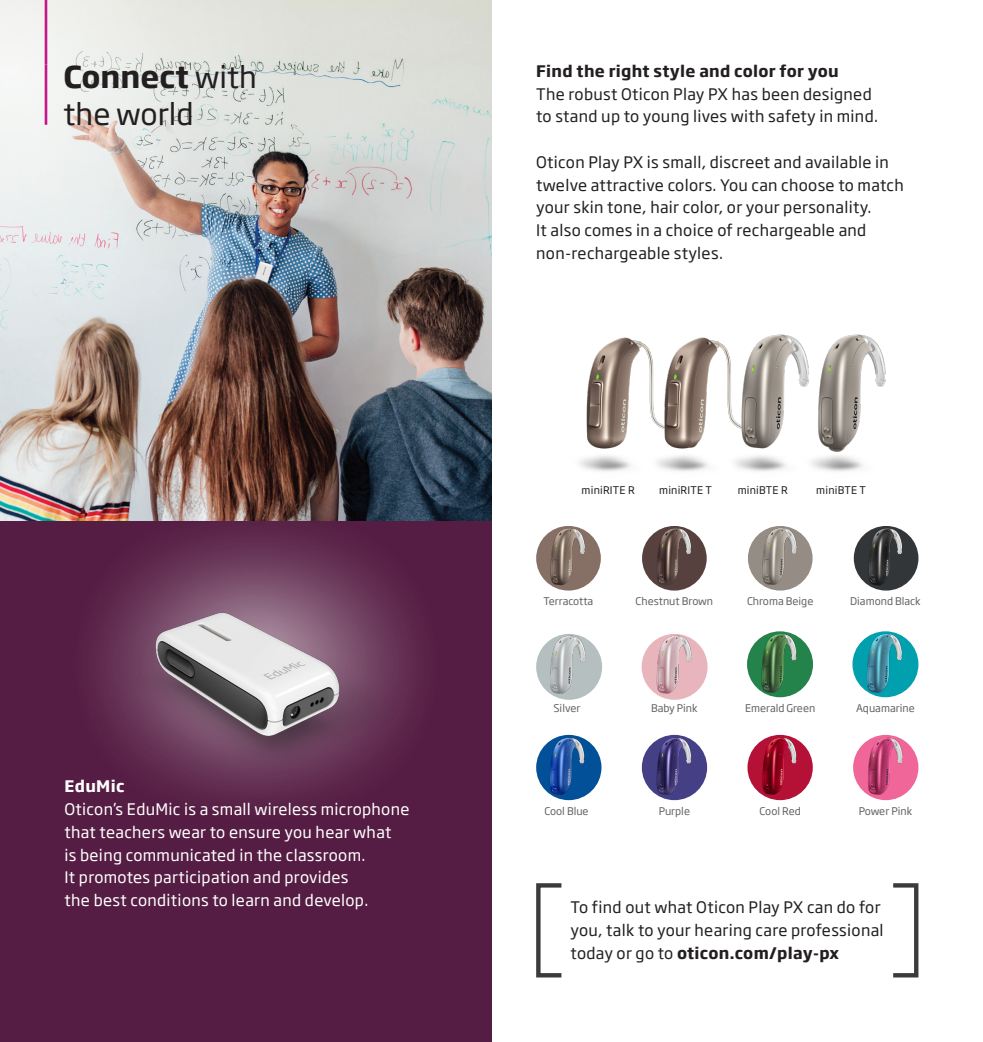
<style>
.page{position:relative;width:983px;height:1042px;background:#fff}
.page>*{position:absolute;margin:0;border:0;box-sizing:border-box;transform-origin:0 0}
.OTI20_Headline_17_21{font:700 29.75px "Soho Gothic Pro";color:#231f20}
.OTI20_Headline_17_21-2{font:29.75px "Soho Gothic Pro";color:#231f20}
.OTI20_body_9_13{font:15.75px/22.8px "Soho Gothic Pro";letter-spacing:.02em;color:#231f20}
.OTI20_body_9_13-2{font:15.75px/22.8px "Soho Gothic Pro";letter-spacing:.02em;color:#fff}
.OTI20_body_9_13-3{font:700 15.75px "Soho Gothic Pro";letter-spacing:.02em;color:#231f20}
.OTI20_body_9_13-4{font:700 15.75px "Soho Gothic Pro";letter-spacing:.02em;color:#fff}
.Oti_Product_Text_6_8{font:10.5px "Soho Gothic Pro";color:#636366}
.Figure_6_7_5_-_Black{font:10.5px "Soho Gothic Pro";letter-spacing:.02em;color:#231f20}
.s1{font-weight:400}
.s2{font-weight:700}
</style>
<div class="page">
<div style="left:0;top:0;width:491px;height:1042px;background:#551d43"></div>
<svg style="left:96px;top:502px;width:473px;height:325px"></svg>
<img style="left:0;top:0;width:491px;height:521px">
<img style="left:579px;top:334px;width:307px;height:138px">
<div style="left:536px;top:526px;width:64px;height:64px;background:#866f64;border-radius:50%"></div>
<img style="left:540px;top:526px;width:57px;height:64px">
<div style="left:642px;top:526px;width:64px;height:64px;background:#57413e;border-radius:50%"></div>
<img style="left:644px;top:526px;width:58px;height:64px">
<svg style="left:747px;top:526px;width:65px;height:64px"></svg>
<img style="left:750px;top:526px;width:59px;height:64px">
<svg style="left:853px;top:526px;width:65px;height:64px"></svg>
<img style="left:855px;top:526px;width:60px;height:64px">
<div style="left:536px;top:634px;width:66px;height:66px;background:#b5bfbf;border-radius:50%"></div>
<img style="left:540px;top:634px;width:60px;height:66px">
<svg style="left:746px;top:631px;width:66px;height:66px"></svg>
<img style="left:750px;top:631px;width:59px;height:66px">
<div style="left:852px;top:631px;width:66px;height:66px;background:#00a0ae;border-radius:50%"></div>
<img style="left:854px;top:631px;width:60px;height:66px">
<img style="left:644px;top:634px;width:62px;height:66px">
<div style="left:536px;top:735px;width:65px;height:65px;background:#015098;border-radius:50%"></div>
<img style="left:540px;top:735px;width:57px;height:65px">
<svg style="left:641px;top:735px;width:66px;height:65px"></svg>
<img style="left:645px;top:735px;width:59px;height:65px">
<svg style="left:852px;top:735px;width:66px;height:65px"></svg>
<img style="left:855px;top:735px;width:57px;height:65px">
<svg style="left:747px;top:735px;width:65px;height:65px"></svg>
<img style="left:751px;top:735px;width:59px;height:65px">
<div style="left:890px;top:883px;width:28px;height:94px;border:4px solid #3a3b3c"></div>
<div style="left:536px;top:883px;width:27px;height:94px;border:4px solid #3a3b3c"></div>
<img style="left:112px;top:607px;width:286px;height:170px">
<img style="left:0;top:0;width:451px;height:394px">
<hr style="left:45px;top:0;width:2px;height:64px;background:#c5168c">
<hr style="left:45px;top:64px;width:2px;height:61px;background:#c5168c">
<p class="OTI20_Headline_17_21" style="left:64px;top:53px;width:195px">Connect <span class="s1">with</span></p>
<p class="OTI20_Headline_17_21-2" style="left:64px;top:91px;width:131px">the world</p>
<p class="OTI20_body_9_13-4" style="left:64px;top:774px;width:61px">EduMic</p>
<p class="OTI20_body_9_13-2" style="left:64px;top:797px;width:346px">Oticon’s EduMic is a small wireless microphone that teachers wear to ensure you hear what<br>is being communicated in the classroom.<br>It promotes participation and provides<br>the best conditions to learn and develop.</p>
<p class="OTI20_body_9_13-3" style="left:536px;top:59px;width:304px">Find the right style and color for you</p>
<p class="OTI20_body_9_13" style="left:536px;top:82px;width:343px">The robust Oticon Play PX has been designed to stand up to young lives with safety in mind.</p>
<p class="OTI20_body_9_13" style="left:536px;top:150px;width:369px">Oticon Play PX is small, discreet and available in twelve attractive colors. You can choose to match your skin tone, hair color, or your personality.<br>It also comes in a choice of rechargeable and non-rechargeable styles.</p>
<p class="Figure_6_7_5_-_Black" style="left:581px;top:482px;width:55px">miniRITE R</p>
<p class="Figure_6_7_5_-_Black" style="left:659px;top:482px;width:54px">miniRITE T</p>
<p class="Figure_6_7_5_-_Black" style="left:737px;top:482px;width:51px">miniBTE R</p>
<p class="Figure_6_7_5_-_Black" style="left:816px;top:482px;width:51px">miniBTE T</p>
<p class="Oti_Product_Text_6_8" style="left:543px;top:593px;width:51px">Terracotta</p>
<p class="Oti_Product_Text_6_8" style="left:635px;top:593px;width:79px">Chestnut Brown</p>
<p class="Oti_Product_Text_6_8" style="left:746px;top:593px;width:68px">Chroma Beige</p>
<p class="Oti_Product_Text_6_8" style="left:850px;top:593px;width:72px">Diamond Black</p>
<p class="Oti_Product_Text_6_8" style="left:553px;top:700px;width:28px">Silver</p>
<p class="Oti_Product_Text_6_8" style="left:651px;top:700px;width:48px">Baby Pink</p>
<p class="Oti_Product_Text_6_8" style="left:744px;top:700px;width:72px">Emerald Green</p>
<p class="Oti_Product_Text_6_8" style="left:855px;top:700px;width:60px">Aquamarine</p>
<p class="Oti_Product_Text_6_8" style="left:544px;top:803px;width:46px">Cool Blue</p>
<p class="Oti_Product_Text_6_8" style="left:658px;top:803px;width:33px">Purple</p>
<p class="Oti_Product_Text_6_8" style="left:759px;top:803px;width:43px">Cool Red</p>
<p class="Oti_Product_Text_6_8" style="left:858px;top:803px;width:55px">Power Pink</p>
<p class="OTI20_body_9_13" style="left:570px;top:895px;width:314px">To find out what Oticon Play PX can do for you, talk to your hearing care professional today or go to <span class="s2">oticon.com/play-px</span></p>
</div>
